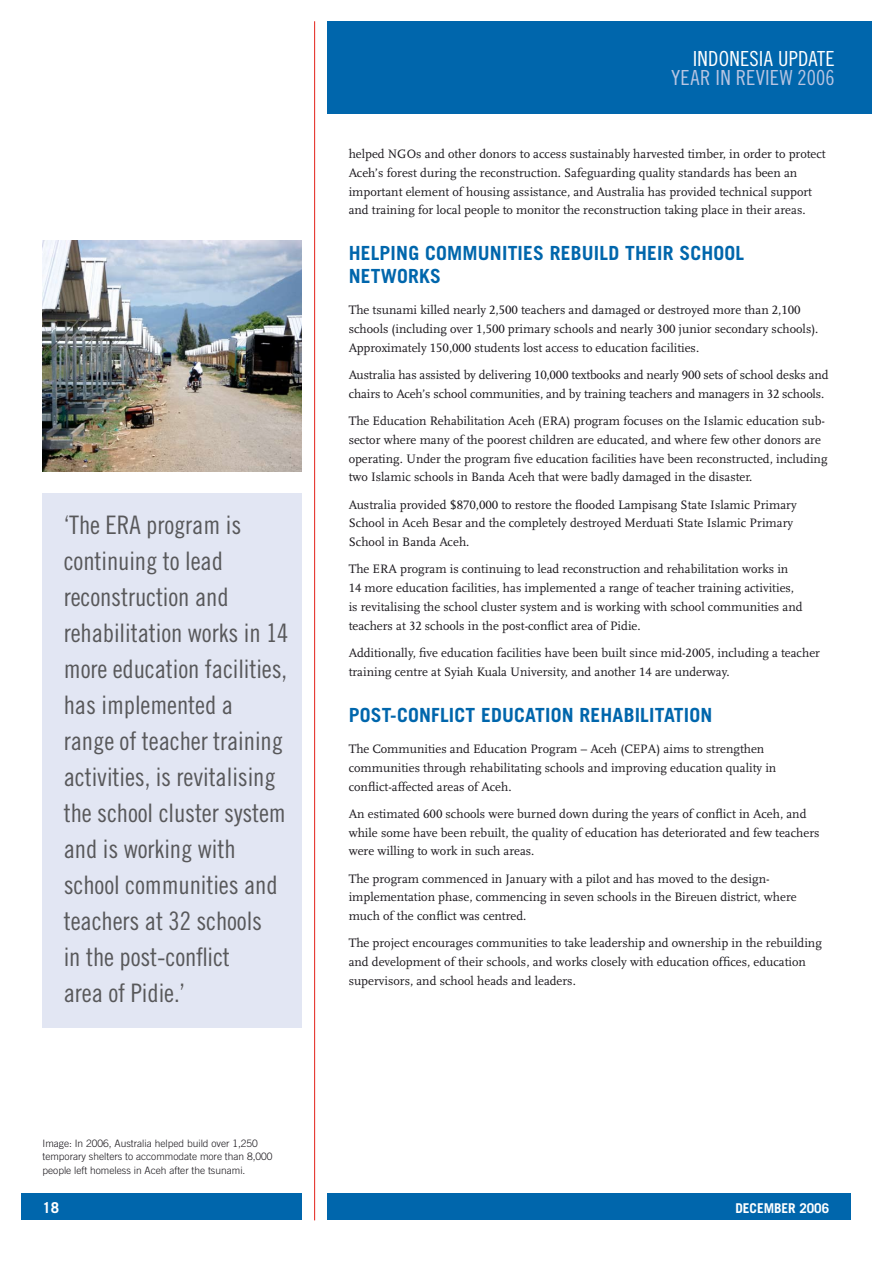
<style>
.page{position:relative;width:893px;height:1263px;background:#fff}
.page>*{position:absolute;margin:0;border:0;box-sizing:border-box;transform-origin:0 0}
.t1{font:25.5px/36px "Trade Gothic Cond Eighteen";letter-spacing:-.005em;color:#58585a}
.t2{font:20.85px "Trade Gothic Cond Eighteen";letter-spacing:.01em;color:#b9c5e2}
.t3{font:20.85px "Trade Gothic Cond Eighteen";letter-spacing:.01em;color:#fff}
.t4{font:700 19.5px/22.5px "Trade Gothic";letter-spacing:.01em;color:#0066ac}
.t5{font:700 15px "Trade Gothic";color:#fff}
.t6{font:700 13.5px "Trade Gothic";letter-spacing:-.005em;color:#fff}
.t7{font:12.75px/18.8px "Scala LF";color:#1a171c}
.t8{font:300 10.2px/13.5px "Trade Gothic";color:#1a171c}
</style>
<div class="page">
<div style="left:327px;top:21px;width:545px;height:92px;background:#0066ac"></div>
<div style="left:327px;top:1194px;width:523px;height:26px;background:#0066ac"></div>
<div style="left:21px;top:1194px;width:281px;height:26px;background:#0066ac"></div>
<hr style="left:314px;top:21px;width:1px;height:1199px;background:#e32119">
<div style="left:43px;top:493px;width:259px;height:534px;background:#e2e6f3"></div>
<img style="left:43px;top:241px;width:259px;height:231px">
<p class="t1" style="left:64px;top:507px;width:226px">‘The ERA program is continuing to lead reconstruction and rehabilitation works in 14 more education facilities, has implemented a range of teacher training activities, is revitalising the school cluster system and is working with school communities and teachers at 32 schools<br>in the post-conflict<br>area of Pidie.’</p>
<p class="t8" style="left:43px;top:1136px;width:232px">Image: In 2006, Australia helped build over 1,250 temporary shelters to accommodate more than 8,000 people left homeless in Aceh after the tsunami.</p>
<h2 class="t3" style="left:693px;top:46px;width:45px">Indonesia</h2>
<h2 class="t3" style="left:778px;top:46px;width:30px">Update</h2>
<h2 class="t2" style="left:671px;top:66px;width:48px">Year inRe</h2>
<h2 class="t2" style="left:756px;top:66px;width:81px">view 2006</h2>
<p class="t7" style="left:349px;top:145px;width:479px">helped NGOs and other donors to access sustainably harvested timber, in order to protect Aceh’s forest during the reconstruction. Safeguarding quality standards has been an important element of housing assistance, and Australia has provided technical support and training for local people to monitor the reconstruction taking place in their areas.</p>
<h3 class="t4" style="left:349px;top:242px;width:397px">HELPING COMMUNITIES REBUILD THEIR SCHOOL<br>NETWORKS</h3>
<p class="t7" style="left:349px;top:301px;width:471px">The tsunami killed nearly 2,500 teachers and damaged or destroyed more than 2,100 schools (including over 1,500 primary schools and nearly 300 junior secondary schools).<br>Approximately 150,000 students lost access to education facilities.</p>
<p class="t7" style="left:349px;top:365px;width:481px">Australia has assisted by delivering 10,000 textbooks and nearly 900 sets of school desks and chairs to Aceh’s school communities, and by training teachers and managers in 32 schools.</p>
<p class="t7" style="left:349px;top:411px;width:480px">The Education Rehabilitation Aceh (ERA) program focuses on the Islamic education sub&shy;sector where many of the poorest children are educated, and where few other donors are operating. Under the program five education facilities have been reconstructed, including two Islamic schools in Banda Aceh that were badly damaged in the disaster.</p>
<p class="t7" style="left:349px;top:495px;width:449px">Australia provided $870,000 to restore the flooded Lampisang State Islamic Primary<br>School in Aceh Besar and the completely destroyed Merduati State Islamic Primary<br>School in Banda Aceh.</p>
<p class="t7" style="left:349px;top:560px;width:455px">The ERA program is continuing to lead reconstruction and rehabilitation works in 14 more education facilities, has implemented a range of teacher training activities, is revitalising the school cluster system and is working with school communities and teachers at 32 schools in the post-conflict area of Pidie.</p>
<p class="t7" style="left:349px;top:643px;width:473px">Additionally, five education facilities have been built since mid-2005, including a teacher training centre at Syiah Kuala University, and another 14 are underway.</p>
<h3 class="t4" style="left:349px;top:703px;width:365px">POST-CONFLICT EDUCATION REHABILITATION</h3>
<p class="t7" style="left:349px;top:739px;width:429px">The Communities and Education Program – Aceh (CEPA) aims to strengthen communities through rehabilitating schools and improving education quality in conflict-affected areas of Aceh.</p>
<p class="t7" style="left:349px;top:804px;width:472px">An estimated 600 schools were burned down during the years of conflict in Aceh, and while some have been rebuilt, the quality of education has deteriorated and few teachers were willing to work in such areas.</p>
<p class="t7" style="left:349px;top:869px;width:450px">The program commenced in January with a pilot and has moved to the design&shy;implementation phase, commencing in seven schools in the Bireuen district, where much of the conflict was centred.</p>
<p class="t7" style="left:349px;top:934px;width:475px">The project encourages communities to take leadership and ownership in the rebuilding and development of their schools, and works closely with education offices, education supervisors, and school heads and leaders.</p>
<p class="t5" style="left:43px;top:1198px;width:17px">18</p>
<p class="t6" style="left:735px;top:1200px;width:95px">DECEMBER 2006</p>
</div>
